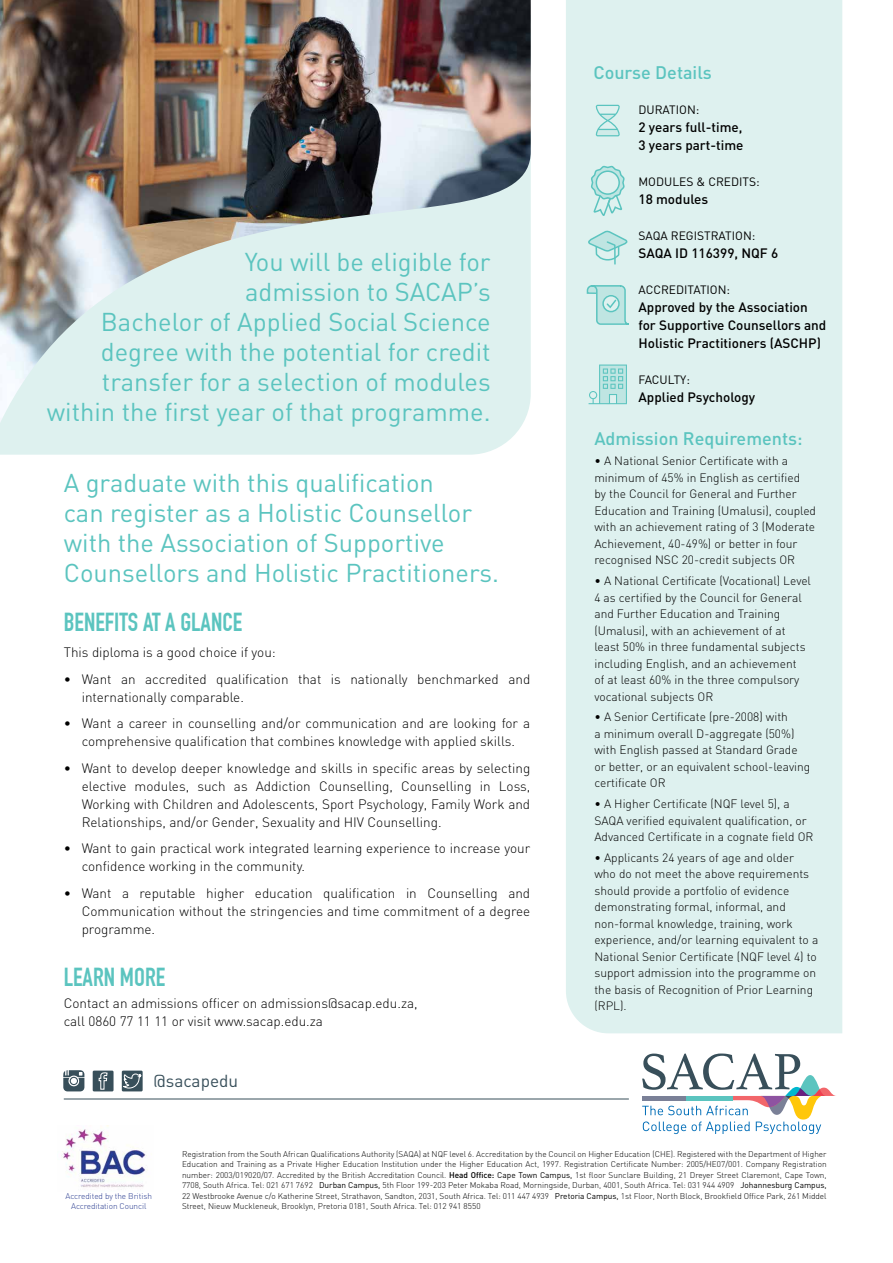
<style>
.page{position:relative;width:893px;height:1263px;background:#fff}
.page>*{position:absolute;margin:0;border:0;box-sizing:border-box;transform-origin:0 0}
.t1{font:25.5px/30px "DIN";color:#5bc4bf;text-align:right}
.t2{font:700 25.5px "DIN Condensed";color:#5bc4bf}
.t3{font:500 18px "DIN";color:#5bc4bf}
.t4{font:17.25px "DIN";color:#384f5a}
.t5{font:300 13.5px/18px "DIN";color:#000}
.t6{font:500 13.5px/18px "DIN";color:#000}
.t7{font:300 12px/16.5px "DIN";color:#000}
.t8{font:12px "DIN";letter-spacing:-.01em;color:#000}
.t9{font:300 8.25px/10.5px "DIN";color:#000;text-align:justify}
.t10{font:300 8.25px/10.5px "DIN";letter-spacing:-.01em;color:#283b8f;text-align:center}
.s1{font-weight:500}
.s2{font-weight:400}
</style>
<div class="page">
<div style="left:93px;top:1070px;width:21px;height:21px;background:#384f5a"></div>
<svg style="left:98px;top:1072px;width:10px;height:18px"></svg>
<svg style="left:63px;top:1070px;width:21px;height:21px"></svg>
<div style="left:122px;top:1070px;width:21px;height:21px;background:#384f5a"></div>
<svg style="left:123px;top:1073px;width:19px;height:16px"></svg>
<hr style="left:64px;top:1099px;width:565px;height:1px;background:#384f5a">
<svg style="left:642px;top:1053px;width:194px;height:81px"></svg>
<div style="left:566px;top:0;width:276px;height:1033px;background:#def1ef"></div>
<div style="left:0;top:423px;width:523px;height:32px;background:#def1ef"></div>
<svg style="left:590px;top:165px;width:36px;height:52px;background:#bee5e3"></svg>
<img style="left:0;top:0;width:531px;height:423px">
<svg style="left:596px;top:105px;width:24px;height:31px"></svg>
<svg style="left:589px;top:364px;width:38px;height:40px;background:#b0e0dd"></svg>
<svg style="left:586px;top:230px;width:44px;height:123px;background:#c9e9e7"></svg>
<img style="left:62px;top:1125px;width:86px;height:63px">
<h1 class="t1" style="left:47px;top:250px;width:445px">You will be eligible for<br>admission to SACAP’s<br>Bachelor of Applied Social Science degree with the potential for credit transfer for a selection of modules within the first year of that programme.</h1>
<h1 class="t1" style="left:64px;top:471px;width:437px;text-align:left">A graduate with this qualification<br>can register as a Holistic Counsellor with the Association of Supportive Counsellors and Holistic Practitioners.</h1>
<h1 class="t2" style="left:64px;top:607px;width:180px">BENEFITS AT A GLANCE</h1>
<p class="t5" style="left:64px;top:644px;width:214px">This diploma is a good choice if you:</p>
<p class="t5" style="left:82px;top:671px;width:450px;text-indent:-18px">• Want an accredited qualification that is nationally benchmarked and internationally comparable.</p>
<p class="t5" style="left:64px;top:715px;width:468px;text-align:center">• Want a career in counselling and/or communication and are looking for a comprehensive qualification that combines knowledge with applied skills.</p>
<p class="t5" style="left:82px;top:760px;width:450px;text-align:justify;text-indent:-18px">• Want to develop deeper knowledge and skills in specific areas by selecting elective modules, such as Addiction Counselling, Counselling in Loss, Working with Children and Adolescents, Sport Psychology, Family Work and Relationships, and/or Gender, Sexuality and HIV Counselling.</p>
<p class="t5" style="left:82px;top:840px;width:450px;text-indent:-18px">• Want to gain practical work integrated learning experience to increase your confidence working in the community.</p>
<p class="t5" style="left:82px;top:885px;width:450px;text-align:justify;text-indent:-18px">• Want a reputable higher education qualification in Counselling and Communication without the stringencies and time commitment of a degree programme.</p>
<h1 class="t2" style="left:64px;top:962px;width:103px">LEARN MORE</h1>
<p class="t5" style="left:64px;top:995px;width:355px">Contact an admissions officer on admissions@sacap.edu.za, call 0860 77 11 11 or visit www.sacap.edu.za</p>
<h3 class="t4" style="left:154px;top:1075px;width:86px">@sacapedu</h3>
<h2 class="t3" style="left:593px;top:64px;width:120px">Course Details</h2>
<p class="t8" style="left:638px;top:106px;width:62px">DURATION:</p>
<p class="t6" style="left:638px;top:119px;width:107px">2 years full-time,<br>3 years part-time</p>
<p class="t8" style="left:638px;top:178px;width:123px">MODULES &amp; CREDITS:</p>
<p class="t6" style="left:638px;top:191px;width:71px">18 modules</p>
<p class="t8" style="left:638px;top:232px;width:118px">SAQA REGISTRATION:</p>
<p class="t6" style="left:638px;top:245px;width:141px">SAQA ID 116399, NQF 6</p>
<p class="t8" style="left:638px;top:286px;width:93px">ACCREDITATION:</p>
<p class="t6" style="left:638px;top:299px;width:189px">Approved by the Association for Supportive Counsellors and<br>Holistic Practitioners (ASCHP)</p>
<p class="t8" style="left:638px;top:376px;width:53px">FACULTY:</p>
<p class="t6" style="left:638px;top:389px;width:118px">Applied Psychology</p>
<h2 class="t3" style="left:594px;top:430px;width:210px">Admission Requirements:</h2>
<p class="t7" style="left:594px;top:454px;width:223px">• A National Senior Certificate with a minimum of 45% in English as certified<br>by the Council for General and Further Education and Training (Umalusi), coupled with an achievement rating of 3 (Moderate Achievement, 40-49%) or better in four recognised NSC 20-credit subjects OR</p>
<p class="t7" style="left:594px;top:573px;width:218px">• A National Certificate (Vocational) Level 4 as certified by the Council for General and Further Education and Training (Umalusi), with an achievement of at least 50% in three fundamental subjects including English, and an achievement<br>of at least 60% in the three compulsory vocational subjects OR</p>
<p class="t7" style="left:594px;top:710px;width:217px">• A Senior Certificate (pre-2008) with<br>a minimum overall D-aggregate (50%) with English passed at Standard Grade or better, or an equivalent school-leaving certificate OR</p>
<p class="t7" style="left:594px;top:796px;width:220px">• A Higher Certificate (NQF level 5), a<br>SAQA verified equivalent qualification, or<br>Advanced Certificate in a cognate field OR</p>
<p class="t7" style="left:594px;top:850px;width:225px">• Applicants 24 years of age and older who do not meet the above requirements should provide a portfolio of evidence demonstrating formal, informal, and non-formal knowledge, training, work experience, and/or learning equivalent to a National Senior Certificate (NQF level 4) to support admission into the programme on the basis of Recognition of Prior Learning (RPL).</p>
<p class="t10" style="left:66px;top:1191px;width:88px">Accredited by the British<br>Accreditation Council</p>
<p class="t9" style="left:182px;top:1149px;width:646px">Registration from the South African Qualifications Authority (SAQA) at NQF level 6. Accreditation by the Council on Higher Education (CHE). Registered with the Department of Higher Education and Training as a Private Higher Education Institution under the Higher Education Act, 1997. Registration Certificate Number: 2005/HE07/001. Company Registration number: 2003/019020/07. Accredited by the British Accreditation Council. <span class="s1">Head Office:</span> <span class="s2">Cape Town Campus,</span> 1st floor Sunclare Building, 21 Dreyer Street Claremont, Cape Town, 7708, South Africa. Tel: 021 671 7692 <span class="s2">Durban Campus,</span> 5th Floor 199-203 Peter Mokaba Road, Morningside, Durban, 4001, South Africa. Tel: 031 944 4909 <span class="s2">Johannesburg Campus, </span>22 Westbrooke Avenue c/o Katherine Street, Strathavon, Sandton, 2031, South Africa. Tel: 011 447 4939 <span class="s2">Pretoria Campus,</span> 1st Floor, North Block, Brookfield Office Park, 261 Middel Street, Nieuw Muckleneuk , Brooklyn, Pretoria 0181, South Africa. Tel: 012 941 8550</p>
</div>
